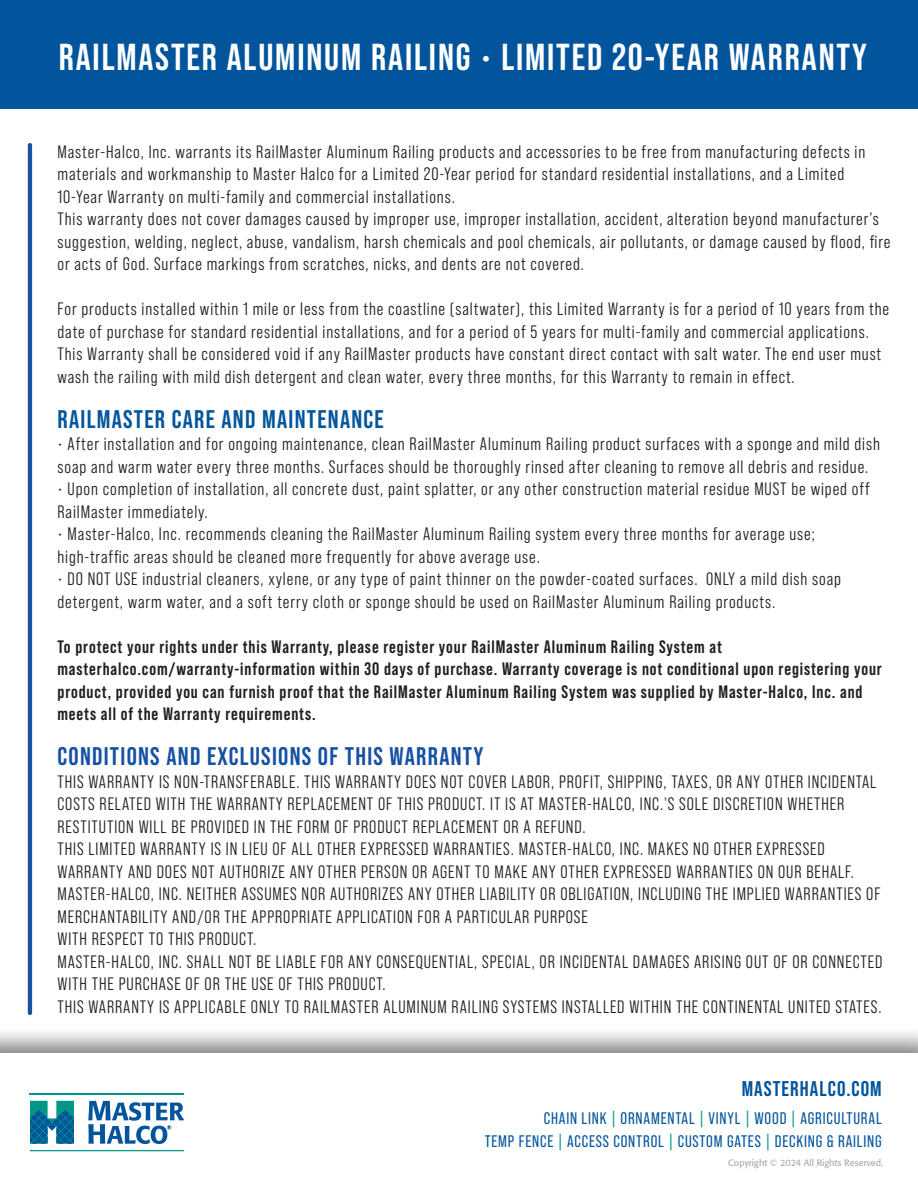
<style>
.page{position:relative;width:918px;height:1188px;background:#fff}
.page>*{position:absolute;margin:0;border:0;box-sizing:border-box;transform-origin:0 0}
.t1{font:700 37.5px "Bebas Neue Pro";letter-spacing:.05em;color:#fff}
.t2{font:700 25.5px "Bebas Neue Pro";letter-spacing:.05em;color:#1651a3}
.t3{font:700 25.5px "Bebas Neue Pro";letter-spacing:.05em;color:#04569c}
.t4{font:700 21.3px "Bebas Neue Pro";letter-spacing:.05em;color:#02549c}
.t5{font:18px/22.5px "Bebas Neue Pro Middle";letter-spacing:.05em;color:#231f20}
.t6{font:700 18px/22.5px "Bebas Neue Pro";letter-spacing:.05em;color:#231f20}
.t7{font:16.8px/23.9px "Bebas Neue Pro";letter-spacing:.05em;color:#02549c;text-align:right}
.t8{font:9.15px "Formata";color:#a8aaad}
.s1{color:#009788}
</style>
<div class="page">
<hr style="left:30px;top:1150px;width:154px;height:1px;background:#009788">
<hr style="left:30px;top:1094px;width:154px;height:1px;background:#009788">
<svg style="left:88px;top:1101px;width:96px;height:43px"></svg>
<svg style="left:30px;top:1101px;width:44px;height:43px;background:#2787a3"></svg>
<hr style="left:28px;top:145px;width:4px;height:868px;background:#1852a1">
<div style="left:0;top:0;width:918px;height:109px;background:#02559c"></div>
<h1 class="t1" style="left:59px;top:36px;width:810px">RAILMASTER ALUMINUM RAILING • LIMITED 20-YEAR WARRANTY</h1>
<p class="t5" style="left:57px;top:140px;width:835px">Master-Halco, Inc. warrants its RailMaster Aluminum Railing products and accessories to be free from manufacturing defects in materials and workmanship to Master Halco for a Limited 20-Year period for standard residential installations, and a Limited 10-Year Warranty on multi-family and commercial installations.<br>This warranty does not cover damages caused by improper use, improper installation, accident, alteration beyond manufacturer’s suggestion, welding, neglect, abuse, vandalism, harsh chemicals and pool chemicals, air pollutants, or damage caused by flood, fire or acts of God. Surface markings from scratches, nicks, and dents are not covered.</p>
<p class="t5" style="left:57px;top:298px;width:833px">For products installed within 1 mile or less from the coastline (saltwater), this Limited Warranty is for a period of 10 years from the date of purchase for standard residential installations, and for a period of 5 years for multi-family and commercial applications.<br>This Warranty shall be considered void if any RailMaster products have constant direct contact with salt water. The end user must wash the railing with mild dish detergent and clean water, every three months, for this Warranty to remain in effect.</p>
<h2 class="t3" style="left:57px;top:404px;width:328px">RAILMASTER CARE AND MAINTENANCE</h2>
<p class="t5" style="left:57px;top:433px;width:824px">• After installation and for ongoing maintenance, clean RailMaster Aluminum Railing product surfaces with a sponge and mild dish soap and warm water every three months. Surfaces should be thoroughly rinsed after cleaning to remove all debris and residue.</p>
<p class="t5" style="left:57px;top:478px;width:814px">• Upon completion of installation, all concrete dust, paint splatter, or any other construction material residue MUST be wiped off<br>RailMaster immediately.</p>
<p class="t5" style="left:57px;top:523px;width:759px">• Master-Halco, Inc. recommends cleaning the RailMaster Aluminum Railing system every three months for average use; high-traffic areas should be cleaned more frequently for above average use.</p>
<p class="t5" style="left:57px;top:568px;width:785px">• DO NOT USE industrial cleaners, xylene, or any type of paint thinner on the powder-coated surfaces. ONLY a mild dish soap detergent, warm water, and a soft terry cloth or sponge should be used on RailMaster Aluminum Railing products.</p>
<p class="t6" style="left:57px;top:635px;width:826px">To protect your rights under this Warranty, please register your RailMaster Aluminum Railing System at masterhalco.com/warranty-information within 30 days of purchase. Warranty coverage is not conditional upon registering your product, provided you can furnish proof that the RailMaster Aluminum Railing System was supplied by Master-Halco, Inc. and meets all of the Warranty requirements.</p>
<h2 class="t2" style="left:57px;top:742px;width:428px">CONDITIONS AND EXCLUSIONS OF THIS WARRANTY</h2>
<p class="t5" style="left:57px;top:770px;width:826px">THIS WARRANTY IS NON-TRANSFERABLE. THIS WARRANTY DOES NOT COVER LABOR, PROFIT, SHIPPING, TAXES, OR ANY OTHER INCIDENTAL COSTS RELATED WITH THE WARRANTY REPLACEMENT OF THIS PRODUCT. IT IS AT MASTER-HALCO, INC.'S SOLE DISCRETION WHETHER RESTITUTION WILL BE PROVIDED IN THE FORM OF PRODUCT REPLACEMENT OR A REFUND.<br>THIS LIMITED WARRANTY IS IN LIEU OF ALL OTHER EXPRESSED WARRANTIES. MASTER-HALCO, INC. MAKES NO OTHER EXPRESSED WARRANTY AND DOES NOT AUTHORIZE ANY OTHER PERSON OR AGENT TO MAKE ANY OTHER EXPRESSED WARRANTIES ON OUR BEHALF.<br>MASTER-HALCO, INC. NEITHER ASSUMES NOR AUTHORIZES ANY OTHER LIABILITY OR OBLIGATION, INCLUDING THE IMPLIED WARRANTIES OF MERCHANTABILITY AND/OR THE APPROPRIATE APPLICATION FOR A PARTICULAR PURPOSE<br>WITH RESPECT TO THIS PRODUCT.<br>MASTER-HALCO, INC. SHALL NOT BE LIABLE FOR ANY CONSEQUENTIAL, SPECIAL, OR INCIDENTAL DAMAGES ARISING OUT OF OR CONNECTED WITH THE PURCHASE OF OR THE USE OF THIS PRODUCT.<br>THIS WARRANTY IS APPLICABLE ONLY TO RAILMASTER ALUMINUM RAILING SYSTEMS INSTALLED WITHIN THE CONTINENTAL UNITED STATES.</p>
<p class="t4" style="left:742px;top:1076px;width:142px">MASTERHALCO.COM</p>
<p class="t7" style="left:485px;top:1106px;width:399px">CHAIN LINK <span class="s1">|</span> ORNAMENTAL <span class="s1">|</span> VINYL <span class="s1">|</span> WOOD <span class="s1">|</span> AGRICULTURAL<br>TEMP FENCE <span class="s1">|</span> ACCESS CONTROL <span class="s1">|</span> CUSTOM GATES <span class="s1">|</span> DECKING &amp; RAILING</p>
<p class="t8" style="left:728px;top:1157px;width:157px">Copyright © 2024 All Rights Reserved.</p>
</div>
